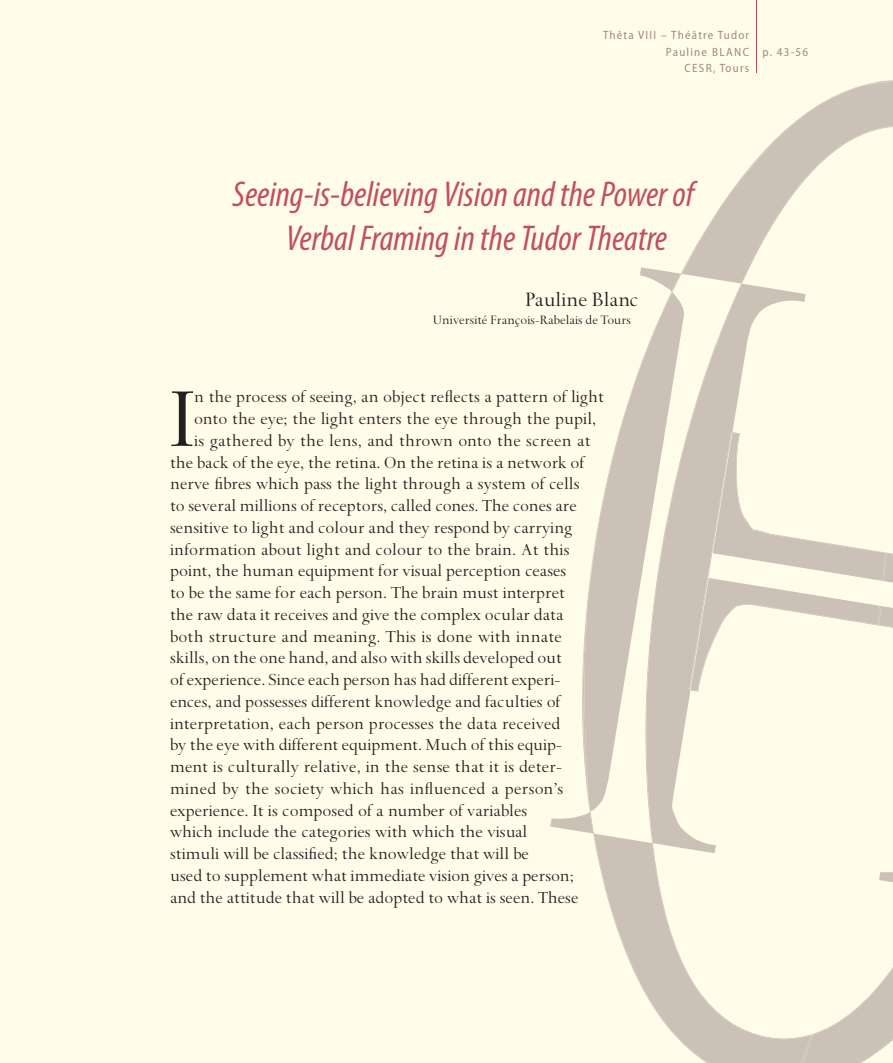
<style>
.page{position:relative;width:893px;height:1063px;background:#fffde9}
.page>*{position:absolute;margin:0;border:0;box-sizing:border-box;transform-origin:0 0}
.t1{font:93.15px "Spectrum";color:#231f20}
.t2{font:italic condensed 36px/43.2px "Myriad Pro";color:#c2505c}
.t3{font:22.5px "Spectrum";color:#231f20}
.t4{font:18.75px "Spectrum";color:#231f20}
.t5{font:14.25px "Spectrum";color:#231f20}
.t6{font:semi-condensed 12px/16.5px "Myriad Pro";letter-spacing:.1em;color:#a18784;text-align:right}
</style>
<div class="page">
<hr style="left:756px;top:0;width:1px;height:72px;background:#c2505c">
<svg style="left:550px;top:815px;width:32px;height:17px"></svg>
<svg style="left:583px;top:80px;width:310px;height:983px"></svg>
<svg style="left:645px;top:126px;width:248px;height:913px"></svg>
<svg style="left:801px;top:1034px;width:12px;height:29px"></svg>
<svg style="left:691px;top:433px;width:202px;height:258px"></svg>
<p class="t6" style="left:603px;top:27px;width:148px">thêta Viii – théâtre tudor pauline blanc<br>ceSR, tours</p>
<p class="t6" style="left:763px;top:44px;width:47px">p. 43-56</p>
<h2 class="t2" style="left:286px;top:172px;width:410px;text-indent:-53px">Seeing-is-believing Vision and the Power of<br>Verbal Framing in the Tudor Theatre</h2>
<p class="t3" style="left:526px;top:287px;width:114px">Pauline Blanc</p>
<p class="t5" style="left:433px;top:312px;width:200px">Université François-Rabelais de Tours</p>
<h1 class="t1" style="left:170px;top:370px;width:26px">I</h1>
<p class="t4" style="left:194px;top:387px;width:411px">n the process of seeing, an object reflects a pattern of light</p>
<p class="t4" style="left:194px;top:409px;width:404px">onto the eye; the light enters the eye through the pupil,</p>
<p class="t4" style="left:194px;top:430px;width:398px">is gathered by the lens, and thrown onto the screen at</p>
<p class="t4" style="left:170px;top:452px;width:416px">the back of the eye, the retina. On the retina is a network of</p>
<p class="t4" style="left:170px;top:474px;width:411px">nerve fibres which pass the light through a system of cells</p>
<p class="t4" style="left:170px;top:496px;width:408px">to several millions of receptors, called cones. The cones are</p>
<p class="t4" style="left:170px;top:517px;width:404px">sensitive to light and colour and they respond by carrying</p>
<p class="t4" style="left:170px;top:539px;width:401px">information about light and colour to the brain. At this</p>
<p class="t4" style="left:170px;top:561px;width:398px">point, the human equipment for visual perception ceases</p>
<p class="t4" style="left:170px;top:583px;width:396px">to be the same for each person. The brain must interpret</p>
<p class="t4" style="left:170px;top:604px;width:395px">the raw data it receives and give the complex ocular data</p>
<p class="t4" style="left:170px;top:626px;width:393px">both structure and meaning. This is done with innate</p>
<p class="t4" style="left:170px;top:648px;width:393px">skills, on the one hand, and also with skills developed out</p>
<p class="t4" style="left:170px;top:670px;width:392px">of experience. Since each person has had different experi-</p>
<p class="t4" style="left:170px;top:691px;width:392px">ences, and possesses different knowledge and faculties of</p>
<p class="t4" style="left:170px;top:713px;width:392px">interpretation, each person processes the data received</p>
<p class="t4" style="left:170px;top:735px;width:393px">by the eye with different equipment. Much of this equip-</p>
<p class="t4" style="left:170px;top:757px;width:393px">ment is culturally relative, in the sense that it is deter-</p>
<p class="t4" style="left:170px;top:778px;width:395px">mined by the society which has influenced a person’s</p>
<p class="t4" style="left:170px;top:800px;width:359px">experience. It is composed of a number of variables</p>
<p class="t4" style="left:170px;top:822px;width:359px">which include the categories with which the visual</p>
<p class="t4" style="left:170px;top:844px;width:360px">stimuli will be classified; the knowledge that will be</p>
<p class="t4" style="left:170px;top:865px;width:405px">used to supplement what immediate vision gives a person;</p>
<p class="t4" style="left:170px;top:887px;width:410px">and the attitude that will be adopted to what is seen. These</p>
</div>
